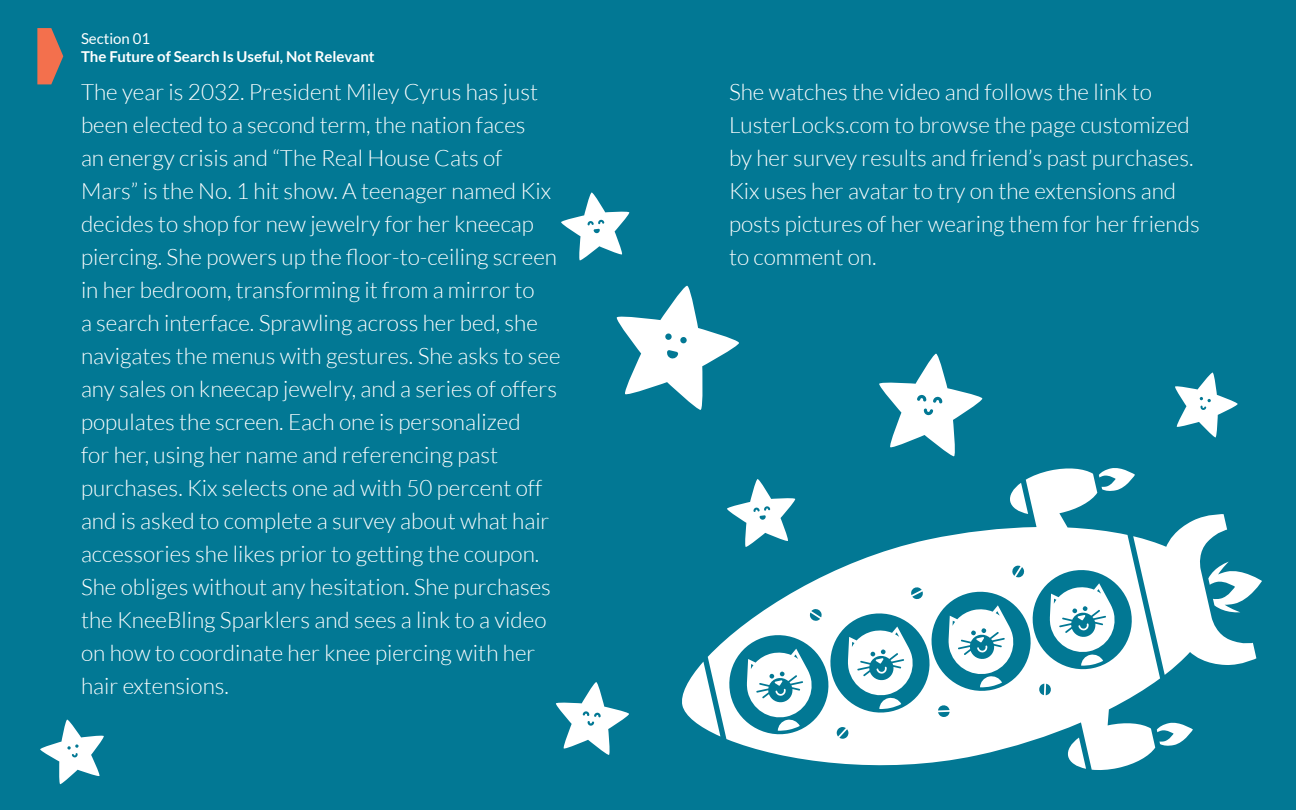
<style>
.page{position:relative;width:1296px;height:810px;background:#027894}
.page>*{position:absolute;margin:0;border:0;box-sizing:border-box;transform-origin:0 0}
.t1{font:300 22.5px/33px "Lato";color:#fff}
.t2{font:700 15px "Lato";color:#fff}
.t3{font:15px "Lato";color:#fff}
</style>
<div class="page">
<svg style="left:682px;top:662px;width:26px;height:69px"></svg>
<svg style="left:1160px;top:514px;width:102px;height:161px"></svg>
<svg style="left:1160px;top:722px;width:33px;height:24px"></svg>
<svg style="left:708px;top:468px;width:452px;height:302px;fill:#fff"></svg>
<svg style="left:1050px;top:583px;width:68px;height:83px"></svg>
<svg style="left:949px;top:605px;width:67px;height:82px"></svg>
<svg style="left:848px;top:627px;width:68px;height:82px"></svg>
<svg style="left:747px;top:649px;width:68px;height:82px"></svg>
<svg style="left:879px;top:353px;width:104px;height:104px"></svg>
<svg style="left:1175px;top:372px;width:63px;height:66px"></svg>
<svg style="left:727px;top:479px;width:69px;height:69px"></svg>
<svg style="left:556px;top:682px;width:73px;height:73px"></svg>
<svg style="left:40px;top:719px;width:64px;height:66px"></svg>
<svg style="left:561px;top:192px;width:69px;height:69px"></svg>
<svg style="left:616px;top:285px;width:123px;height:125px"></svg>
<svg style="left:37px;top:28px;width:26px;height:56px"></svg>
<p class="t3" style="left:81px;top:30px;width:71px">Section 01</p>
<p class="t2" style="left:81px;top:48px;width:295px">The Future of Search Is Useful, Not Relevant</p>
<p class="t1" style="left:81px;top:75px;width:481px">The year is 2032. President Miley Cyrus has just been elected to a second term, the nation faces<br>an energy crisis and “The Real House Cats of Mars” is the No. 1 hit show. A teenager named Kix decides to shop for new jewelry for her kneecap piercing. She powers up the floor-to-ceiling screen in her bedroom, transforming it from a mirror to<br>a search interface. Sprawling across her bed, she navigates the menus with gestures. She asks to see any sales on kneecap jewelry, and a series of offers populates the screen. Each one is personalized<br>for her, using her name and referencing past purchases. Kix selects one ad with 50 percent off and is asked to complete a survey about what hair accessories she likes prior to getting the coupon.<br>She obliges without any hesitation. She purchases the KneeBling Sparklers and sees a link to a video on how to coordinate her knee piercing with her hair extensions.</p>
<p class="t1" style="left:729px;top:76px;width:472px">She watches the video and follows the link to LusterLocks.com to browse the page customized by her survey results and friend’s past purchases.<br>Kix uses her avatar to try on the extensions and posts pictures of her wearing them for her friends to comment on.</p>
</div>
